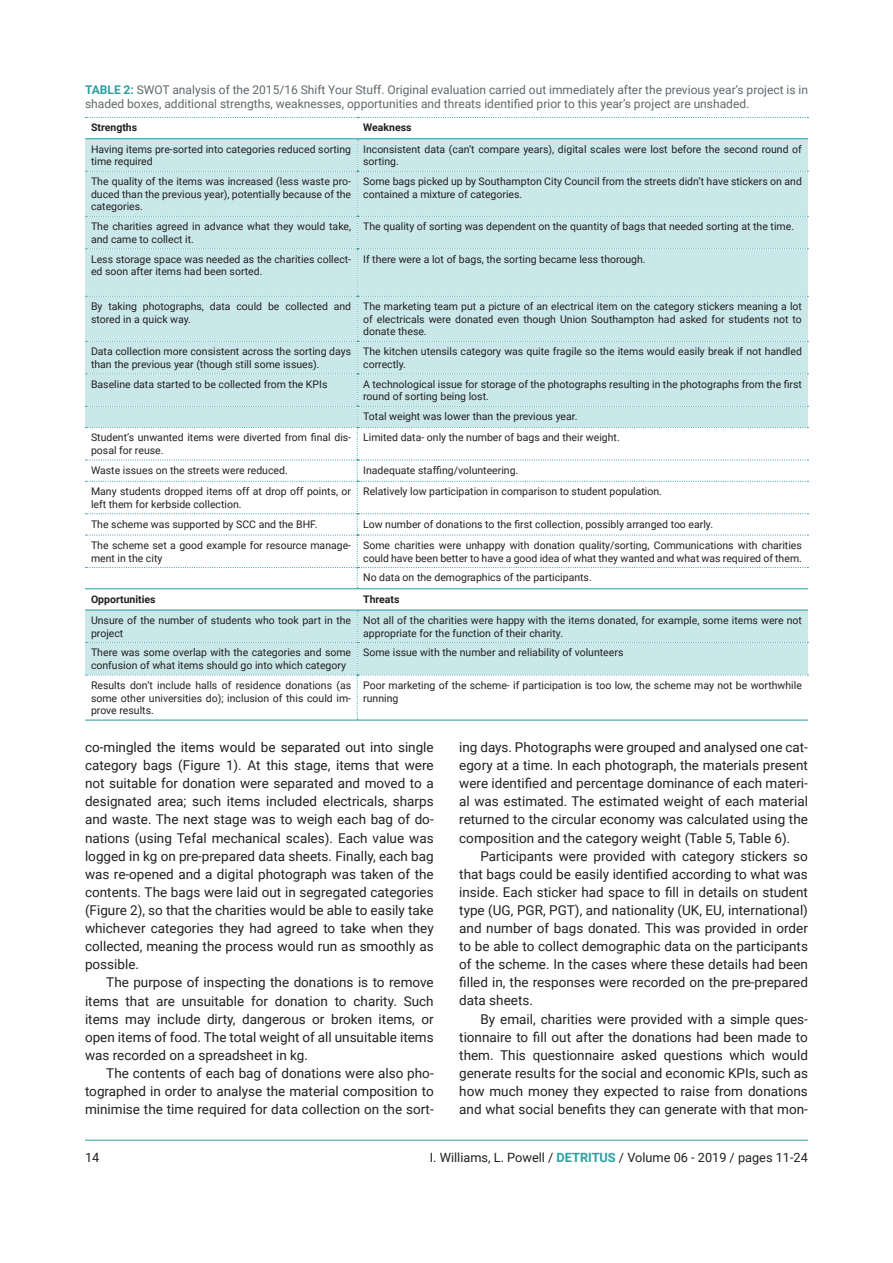
<style>
.page{position:relative;width:893px;height:1263px;background:#fff}
.page>*{position:absolute;margin:0;border:0;box-sizing:border-box;transform-origin:0 0}
.t1{font:13.5px/18.1px "Roboto";color:#231f20;text-align:justify}
.t2{font:12.75px "Roboto";color:#231f20}
.t3{font:12px/14.4px "Roboto";color:#5f686b}
.t4{font:10.5px/12.6px "Roboto";color:#231f20}
.t5{font:700 10.5px "Roboto";color:#231f20}
.s1{font-weight:700;color:#2d9fa2}
</style>
<div class="page">
<hr style="left:85px;top:1140px;width:723px;height:1px;background:#2d9fa2">
<hr style="left:85px;top:588px;width:272px;height:1px;background:#2d9fa2">
<hr style="left:357px;top:588px;width:451px;height:1px;background:#2d9fa2">
<hr style="left:85px;top:609px;width:272px;height:2px;background:#2d9fa2">
<hr style="left:357px;top:609px;width:451px;height:2px;background:#2d9fa2">
<svg style="left:86px;top:117px;width:722px;height:1px"></svg>
<svg style="left:86px;top:139px;width:722px;height:449px"></svg>
<svg style="left:86px;top:611px;width:722px;height:108px"></svg>
<hr style="left:85px;top:138px;width:272px;height:1px;background:#2d9fa2">
<hr style="left:357px;top:138px;width:451px;height:1px;background:#2d9fa2">
<hr style="left:85px;top:719px;width:272px;height:2px;background:#2d9fa2">
<hr style="left:357px;top:719px;width:451px;height:2px;background:#2d9fa2">
<p class="t3" style="left:85px;top:82px;width:724px"><span class="s1">TABLE 2:</span> SWOT analysis of the 2015/16 Shift Your Stuff. Original evaluation carried out immediately after the previous year’s project is in shaded boxes, additional strengths, weaknesses, opportunities and threats identified prior to this year’s project are unshaded.</p>
<p class="t5" style="left:91px;top:120px;width:48px">Strengths</p>
<p class="t5" style="left:363px;top:120px;width:50px">Weakness</p>
<p class="t4" style="left:91px;top:142px;width:262px">Having items pre-sorted into categories reduced sorting time required</p>
<p class="t4" style="left:363px;top:142px;width:440px">Inconsistent data (can’t compare years), digital scales were lost before the second round of sorting.</p>
<p class="t4" style="left:91px;top:175px;width:262px;text-align:justify">The quality of the items was increased (less waste pro&shy;duced than the previous year), potentially because of the categories.</p>
<p class="t4" style="left:363px;top:175px;width:440px">Some bags picked up by Southampton City Council from the streets didn’t have stickers on and contained a mixture of categories.</p>
<p class="t4" style="left:91px;top:220px;width:262px">The charities agreed in advance what they would take, and came to collect it.</p>
<p class="t4" style="left:363px;top:220px;width:432px">The quality of sorting was dependent on the quantity of bags that needed sorting at the time.</p>
<p class="t4" style="left:91px;top:252px;width:262px">Less storage space was needed as the charities collect&shy;ed soon after items had been sorted.</p>
<p class="t4" style="left:363px;top:252px;width:284px">If there were a lot of bags, the sorting became less thorough.</p>
<p class="t4" style="left:91px;top:300px;width:262px">By taking photographs, data could be collected and stored in a quick way.</p>
<p class="t4" style="left:363px;top:300px;width:440px;text-align:justify">The marketing team put a picture of an electrical item on the category stickers meaning a lot of electricals were donated even though Union Southampton had asked for students not to donate these.</p>
<p class="t4" style="left:91px;top:345px;width:262px">Data collection more consistent across the sorting days than the previous year (though still some issues).</p>
<p class="t4" style="left:363px;top:345px;width:440px">The kitchen utensils category was quite fragile so the items would easily break if not handled correctly.</p>
<p class="t4" style="left:91px;top:377px;width:238px">Baseline data started to be collected from the KPIs</p>
<p class="t4" style="left:363px;top:377px;width:440px">A technological issue for storage of the photographs resulting in the photographs from the first round of sorting being lost.</p>
<p class="t4" style="left:363px;top:410px;width:216px">Total weight was lower than the previous year.</p>
<p class="t4" style="left:91px;top:431px;width:262px">Student’s unwanted items were diverted from final dis&shy;posal for reuse.</p>
<p class="t4" style="left:363px;top:431px;width:258px">Limited data- only the number of bags and their weight.</p>
<p class="t4" style="left:91px;top:463px;width:198px">Waste issues on the streets were reduced.</p>
<p class="t4" style="left:363px;top:463px;width:157px">Inadequate staffing/volunteering.</p>
<p class="t4" style="left:91px;top:485px;width:262px">Many students dropped items off at drop off points, or left them for kerbside collection.</p>
<p class="t4" style="left:363px;top:485px;width:300px">Relatively low participation in comparison to student population.</p>
<p class="t4" style="left:91px;top:517px;width:228px">The scheme was supported by SCC and the BHF.</p>
<p class="t4" style="left:363px;top:517px;width:351px">Low number of donations to the first collection, possibly arranged too early.</p>
<p class="t4" style="left:91px;top:538px;width:262px">The scheme set a good example for resource manage&shy;ment in the city</p>
<p class="t4" style="left:363px;top:538px;width:440px">Some charities were unhappy with donation quality/sorting, Communications with charities could have been better to have a good idea of what they wanted and what was required of them.</p>
<p class="t4" style="left:363px;top:571px;width:230px">No data on the demographics of the participants.</p>
<p class="t5" style="left:91px;top:592px;width:66px">Opportunities</p>
<p class="t5" style="left:363px;top:592px;width:38px">Threats</p>
<p class="t4" style="left:91px;top:613px;width:262px">Unsure of the number of students who took part in the project</p>
<p class="t4" style="left:363px;top:613px;width:440px">Not all of the charities were happy with the items donated, for example, some items were not appropriate for the function of their charity.</p>
<p class="t4" style="left:91px;top:646px;width:262px">There was some overlap with the categories and some confusion of what items should go into which category</p>
<p class="t4" style="left:363px;top:646px;width:262px">Some issue with the number and reliability of volunteers</p>
<p class="t4" style="left:91px;top:678px;width:262px;text-align:justify">Results don’t include halls of residence donations (as some other universities do); inclusion of this could im&shy;prove results.</p>
<p class="t4" style="left:363px;top:678px;width:440px">Poor marketing of the scheme- if participation is too low, the scheme may not be worthwhile running</p>
<p class="t1" style="left:85px;top:738px;width:350px">co-mingled the items would be separated out into single category bags (Figure 1). At this stage, items that were not suitable for donation were separated and moved to a designated area; such items included electricals, sharps and waste. The next stage was to weigh each bag of do&shy;nations (using Tefal mechanical scales). Each value was logged in kg on pre-prepared data sheets. Finally, each bag was re-opened and a digital photograph was taken of the contents. The bags were laid out in segregated categories (Figure 2), so that the charities would be able to easily take whichever categories they had agreed to take when they collected, meaning the process would run as smoothly as possible.</p>
<p class="t1" style="left:85px;top:973px;width:350px;text-indent:21px">The purpose of inspecting the donations is to remove items that are unsuitable for donation to charity. Such items may include dirty, dangerous or broken items, or open items of food. The total weight of all unsuitable items was recorded on a spreadsheet in kg.</p>
<p class="t1" style="left:85px;top:1063px;width:350px;text-indent:21px">The contents of each bag of donations were also pho&shy;tographed in order to analyse the material composition to minimise the time required for data collection on the sort-</p>
<p class="t1" style="left:459px;top:738px;width:350px">ing days. Photographs were grouped and analysed one cat&shy;egory at a time. In each photograph, the materials present were identified and percentage dominance of each materi&shy;al was estimated. The estimated weight of each material returned to the circular economy was calculated using the composition and the category weight (Table 5, Table 6).</p>
<p class="t1" style="left:459px;top:846px;width:350px;text-indent:21px">Participants were provided with category stickers so that bags could be easily identified according to what was inside. Each sticker had space to fill in details on student type (UG, PGR, PGT), and nationality (UK, EU, international) and number of bags donated. This was provided in order to be able to collect demographic data on the participants of the scheme. In the cases where these details had been filled in, the responses were recorded on the pre-prepared data sheets.</p>
<p class="t1" style="left:459px;top:1009px;width:350px;text-indent:21px">By email, charities were provided with a simple ques&shy;tionnaire to fill out after the donations had been made to them. This questionnaire asked questions which would generate results for the social and economic KPIs, such as how much money they expected to raise from donations and what social benefits they can generate with that mon-</p>
<p class="t2" style="left:85px;top:1148px;width:16px">14</p>
<p class="t2" style="left:430px;top:1148px;width:380px">I. Williams, L. Powell / <span class="s1">DETRITUS</span> / Volume 06 - 2019 / pages 11-24</p>
</div>
